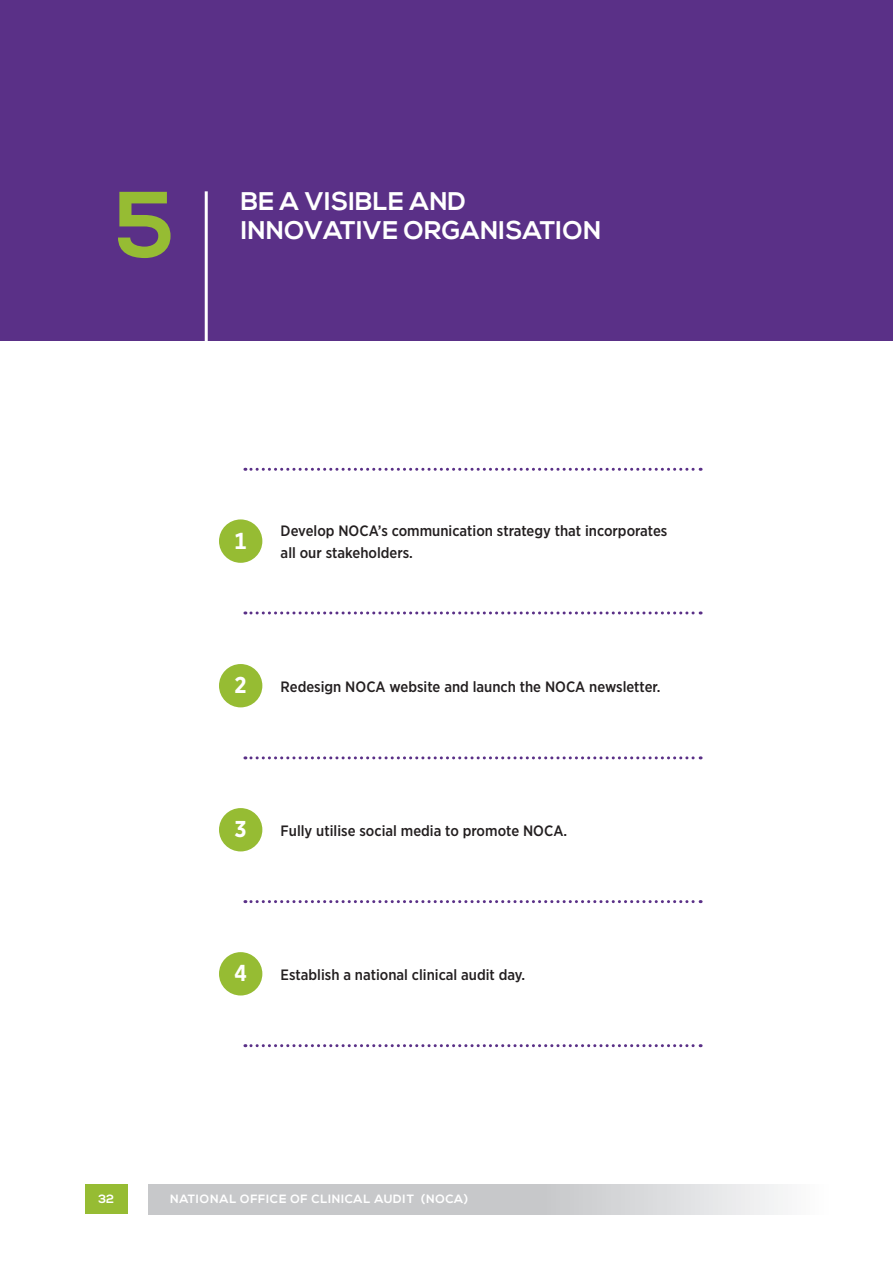
<style>
.page{position:relative;width:893px;height:1263px;background:#fff}
.page>*{position:absolute;margin:0;border:0;box-sizing:border-box;transform-origin:0 0}
.t1{font:700 93.75px "Nexa";color:#96bc33}
.t2{font:700 25.5px "Nexa";letter-spacing:.01em;color:#fff}
.t3{font:700 22.95px "Gotham Narrow";color:#fff}
.t4{font:500 15px/22.5px "Gotham Narrow";color:#231f20}
.t5{font:700 12px "Nexa";letter-spacing:.06em;color:#fff}
</style>
<div class="page">
<div style="left:0;top:0;width:893px;height:340px;background:#5a3087"></div>
<svg style="left:149px;top:1184px;width:634px;height:30px;background:#cfd0d2"></svg>
<div style="left:85px;top:1184px;width:43px;height:30px;background:#96bc33"></div>
<svg style="left:245px;top:468px;width:456px;height:3px"></svg>
<svg style="left:245px;top:611px;width:456px;height:3px"></svg>
<div style="left:219px;top:519px;width:43px;height:44px;background:#96bc33;border-radius:50%"></div>
<svg style="left:245px;top:756px;width:456px;height:3px"></svg>
<svg style="left:245px;top:900px;width:456px;height:3px"></svg>
<div style="left:219px;top:808px;width:43px;height:43px;background:#96bc33;border-radius:50%"></div>
<div style="left:219px;top:664px;width:43px;height:43px;background:#96bc33;border-radius:50%"></div>
<svg style="left:245px;top:1044px;width:456px;height:3px"></svg>
<div style="left:219px;top:952px;width:43px;height:43px;background:#96bc33;border-radius:50%"></div>
<hr style="left:205px;top:191px;width:3px;height:183px;background:#fff">
<h1 class="t1" style="left:115px;top:171px;width:60px">5</h1>
<h2 class="t2" style="left:241px;top:187px;width:227px">BE A VISIBLE AND</h2>
<h2 class="t2" style="left:241px;top:215px;width:362px">INNOVATIVE ORGANISATION</h2>
<h3 class="t3" style="left:235px;top:526px;width:14px">1</h3>
<p class="t4" style="left:281px;top:519px;width:388px">Develop NOCA’s communication strategy that incorporates all our stakeholders.</p>
<h3 class="t3" style="left:235px;top:670px;width:14px">2</h3>
<p class="t4" style="left:281px;top:675px;width:381px">Redesign NOCA website and launch the NOCA newsletter.</p>
<h3 class="t3" style="left:235px;top:814px;width:14px">3</h3>
<p class="t4" style="left:281px;top:819px;width:288px">Fully utilise social media to promote NOCA.</p>
<h3 class="t3" style="left:235px;top:958px;width:14px">4</h3>
<p class="t4" style="left:281px;top:963px;width:246px">Establish a national clinical audit day.</p>
<p class="t5" style="left:99px;top:1192px;width:17px">55</p>
<p class="t5" style="left:170px;top:1192px;width:300px">NATIONAL OFFICE OF CLINICAL AUDIT (NOCA)</p>
<p class="t5" style="left:98px;top:1192px;width:17px">32</p>
</div>
